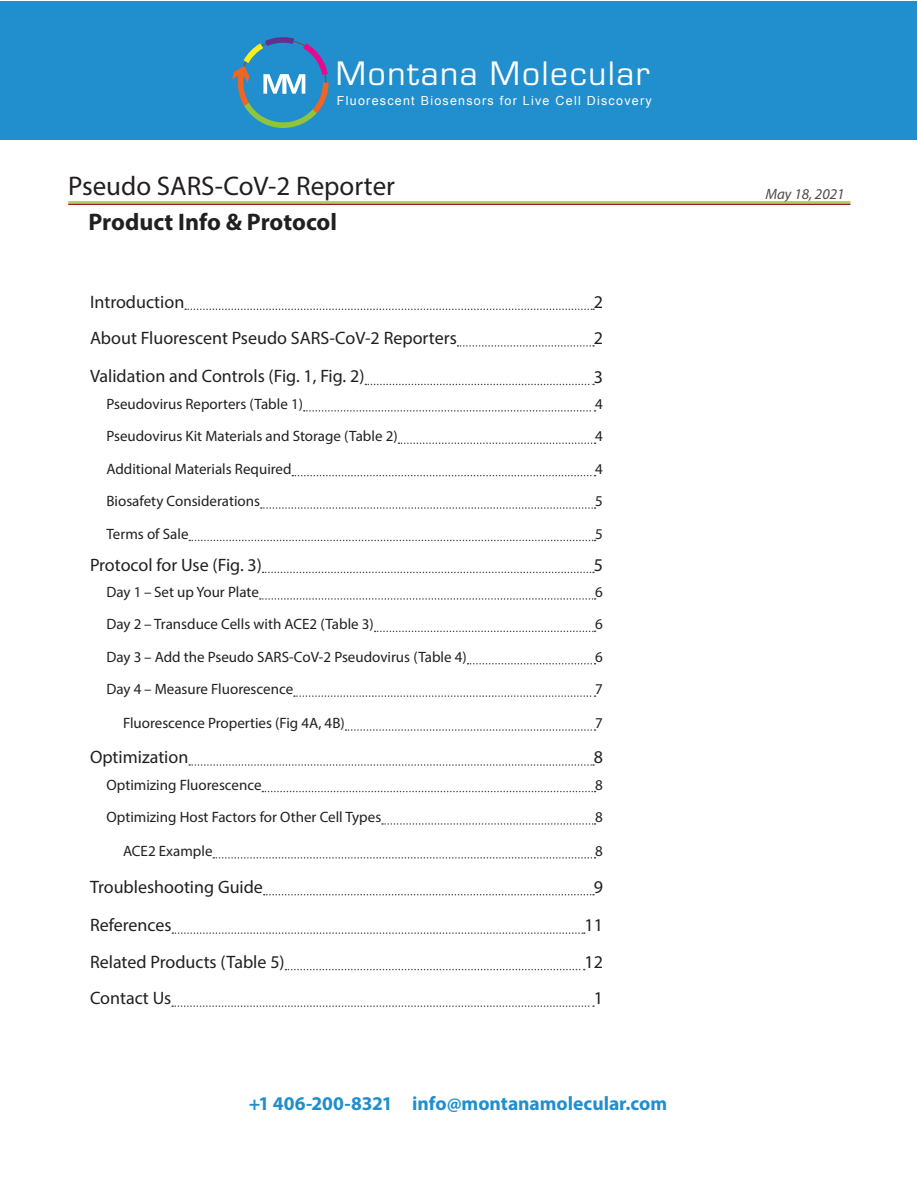
<style>
.page{position:relative;width:918px;height:1188px;background:#fff}
.page>*{position:absolute;margin:0;border:0;box-sizing:border-box;transform-origin:0 0}
.t1{font:35.4px "Eurostile";letter-spacing:.05em;color:#fff}
.t2{font:27px "Myriad Pro";color:#231f20}
.t3{font:700 24px "Myriad Pro";color:#231f20}
.t4{font:700 19.5px "Myriad Pro";color:#218ecd}
.t5{font:18px "Myriad Pro";color:#231f20}
.t6{font:15px "Myriad Pro";color:#231f20}
.t7{font:italic 15px "Myriad Pro";color:#514946}
.t8{font:12.45px "Arial";letter-spacing:.1em;color:#fff}
</style>
<div class="page">
<div style="left:1px;top:1px;width:916px;height:139px;background:#218ecd"></div>
<hr style="left:68px;top:204px;width:782px;height:1px;background:#9c1b1f">
<hr style="left:68px;top:201px;width:782px;height:2px;background:#92c43e">
<svg style="left:185px;top:309px;width:409px;height:1px"></svg>
<svg style="left:458px;top:345px;width:136px;height:2px"></svg>
<svg style="left:365px;top:384px;width:229px;height:1px"></svg>
<svg style="left:304px;top:410px;width:292px;height:2px"></svg>
<svg style="left:398px;top:442px;width:198px;height:2px"></svg>
<svg style="left:292px;top:475px;width:304px;height:1px"></svg>
<svg style="left:261px;top:507px;width:335px;height:2px"></svg>
<svg style="left:189px;top:540px;width:407px;height:1px"></svg>
<svg style="left:263px;top:572px;width:331px;height:1px"></svg>
<svg style="left:260px;top:598px;width:336px;height:2px"></svg>
<svg style="left:375px;top:631px;width:221px;height:1px"></svg>
<svg style="left:468px;top:663px;width:128px;height:1px"></svg>
<svg style="left:294px;top:695px;width:302px;height:2px"></svg>
<svg style="left:345px;top:729px;width:251px;height:2px"></svg>
<svg style="left:189px;top:764px;width:405px;height:2px"></svg>
<svg style="left:262px;top:791px;width:334px;height:1px"></svg>
<svg style="left:382px;top:823px;width:214px;height:2px"></svg>
<svg style="left:213px;top:857px;width:383px;height:2px"></svg>
<svg style="left:264px;top:894px;width:330px;height:1px"></svg>
<svg style="left:172px;top:932px;width:413px;height:2px"></svg>
<svg style="left:285px;top:969px;width:300px;height:1px"></svg>
<svg style="left:172px;top:1005px;width:422px;height:2px"></svg>
<svg style="left:232px;top:37px;width:97px;height:91px"></svg>
<h1 class="t1" style="left:336px;top:50px;width:316px">Montana Molecular</h1>
<p class="t8" style="left:337px;top:93px;width:316px">Fluorescent Biosensors for Live Cell Discovery</p>
<h2 class="t2" style="left:68px;top:169px;width:328px">Pseudo SARS-CoV-2 Reporter</h2>
<h3 class="t3" style="left:88px;top:206px;width:250px">Product Info &amp; Protocol</h3>
<p class="t5" style="left:90px;top:290px;width:96px">Introduction</p>
<p class="t5" style="left:594px;top:290px;width:11px">2</p>
<p class="t5" style="left:90px;top:327px;width:368px">About Fluorescent Pseudo SARS-CoV-2 Reporters</p>
<p class="t5" style="left:594px;top:327px;width:11px">2</p>
<p class="t5" style="left:90px;top:365px;width:276px">Validation and Controls (Fig. 1, Fig. 2)</p>
<p class="t5" style="left:594px;top:365px;width:11px">3</p>
<p class="t6" style="left:106px;top:395px;width:198px">Pseudovirus Reporters (Table 1)</p>
<p class="t6" style="left:595px;top:395px;width:9px">4</p>
<p class="t6" style="left:107px;top:427px;width:293px">Pseudovirus Kit Materials and Storage (Table 2)</p>
<p class="t6" style="left:595px;top:427px;width:9px">4</p>
<p class="t6" style="left:107px;top:459px;width:187px">Additional Materials Required</p>
<p class="t6" style="left:595px;top:459px;width:9px">4</p>
<p class="t6" style="left:107px;top:492px;width:155px">Biosafety Considerations</p>
<p class="t6" style="left:595px;top:492px;width:9px">5</p>
<p class="t6" style="left:107px;top:524px;width:84px">Terms of Sale</p>
<p class="t6" style="left:595px;top:524px;width:9px">5</p>
<p class="t5" style="left:90px;top:553px;width:173px">Protocol for Use (Fig. 3)</p>
<p class="t5" style="left:594px;top:553px;width:11px">5</p>
<p class="t6" style="left:106px;top:583px;width:154px">Day 1 – Set up Your Plate</p>
<p class="t6" style="left:595px;top:583px;width:9px">6</p>
<p class="t6" style="left:107px;top:615px;width:269px">Day 2 – Transduce Cells with ACE2 (Table 3)</p>
<p class="t6" style="left:595px;top:615px;width:9px">6</p>
<p class="t6" style="left:107px;top:648px;width:362px">Day 3 – Add the Pseudo SARS-CoV-2 Pseudovirus (Table 4)</p>
<p class="t6" style="left:595px;top:648px;width:9px">6</p>
<p class="t6" style="left:107px;top:680px;width:188px">Day 4 – Measure Fluorescence</p>
<p class="t6" style="left:595px;top:680px;width:9px">7</p>
<p class="t6" style="left:123px;top:714px;width:223px">Fluorescence Properties (Fig 4A, 4B)</p>
<p class="t6" style="left:595px;top:714px;width:9px">7</p>
<p class="t5" style="left:90px;top:746px;width:100px">Optimization</p>
<p class="t5" style="left:594px;top:746px;width:11px">8</p>
<p class="t6" style="left:106px;top:775px;width:157px">Optimizing Fluorescence</p>
<p class="t6" style="left:595px;top:775px;width:9px">8</p>
<p class="t6" style="left:107px;top:808px;width:276px">Optimizing Host Factors for Other Cell Types</p>
<p class="t6" style="left:595px;top:808px;width:9px">8</p>
<p class="t6" style="left:123px;top:842px;width:91px">ACE2 Example</p>
<p class="t6" style="left:595px;top:842px;width:9px">8</p>
<p class="t5" style="left:90px;top:876px;width:174px">Troubleshooting Guide</p>
<p class="t5" style="left:594px;top:876px;width:11px">9</p>
<p class="t5" style="left:90px;top:914px;width:83px">References</p>
<p class="t5" style="left:585px;top:914px;width:20px">11</p>
<p class="t5" style="left:90px;top:951px;width:196px">Related Products (Table 5)</p>
<p class="t5" style="left:585px;top:951px;width:20px">12</p>
<p class="t5" style="left:90px;top:987px;width:83px">Contact Us</p>
<p class="t5" style="left:594px;top:987px;width:11px">1</p>
<h3 class="t4" style="left:249px;top:1091px;width:420px">+1 406-200-8321 info@montanamolecular.com</h3>
<p class="t7" style="left:765px;top:185px;width:81px">May 18, 2021</p>
</div>
